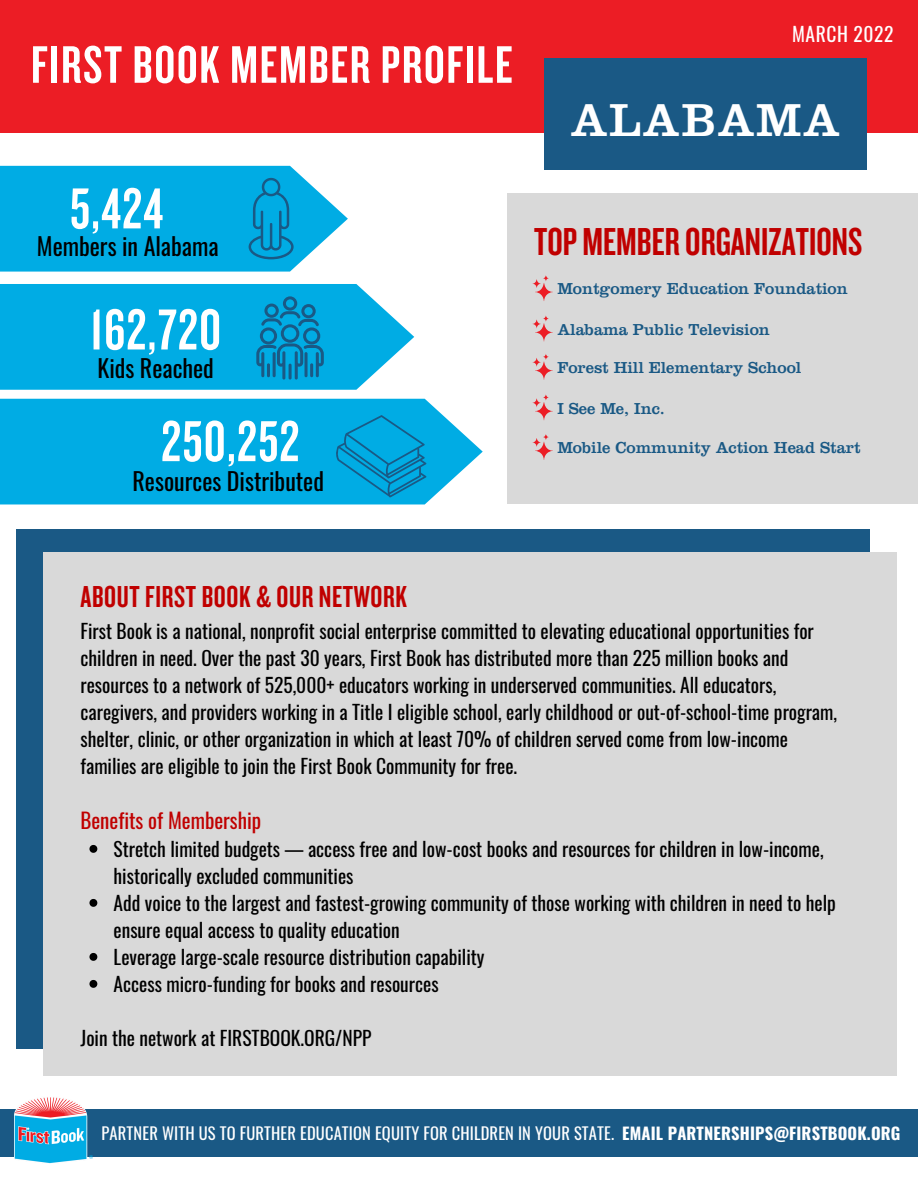
<style>
.page{position:relative;width:918px;height:1188px;background:#fff}
.page>*{position:absolute;margin:0;border:0;box-sizing:border-box;transform-origin:0 0}
.t1{font:60px "Knockout 48 Featherweight";letter-spacing:.02em;color:#fff}
.t2{font:54.9px "Knockout 48 Featherweight";letter-spacing:.03em;color:#fff}
.t3{font:48px "Clarendon LT Std";letter-spacing:.03em;color:#fff}
.t4{font:40.5px "Knockout 48 Featherweight";color:#c00000}
.t5{font:31.5px "Knockout 48 Featherweight";letter-spacing:.02em;color:#c00000}
.t6{font:24px "Oswald";color:#000}
.t7{font:21px "Oswald";color:#c00000}
.t8{font:19.5px/27px "Oswald";color:#000}
.t9{font:19.5px "Oswald";letter-spacing:.03em;color:#fff}
.t10{font:16.5px "Clarendon LT Std";color:#1a5985}
.t11{font:16.5px "Oswald";letter-spacing:.01em;color:#fff}
.s1{font-weight:700}
</style>
<div class="page">
<div style="left:0;top:0;width:918px;height:133px;background:#ec1d25"></div>
<div style="left:0;top:1109px;width:918px;height:48px;background:#1a5985"></div>
<img style="left:14px;top:1097px;width:78px;height:67px">
<div style="left:544px;top:58px;width:323px;height:112px;background:#1a5985"></div>
<svg style="left:0;top:284px;width:414px;height:106px;background:#14b2e6"></svg>
<svg style="left:0;top:399px;width:483px;height:105px;background:#11b1e5"></svg>
<svg style="left:0;top:166px;width:348px;height:106px;background:#16b0e3"></svg>
<svg style="left:256px;top:296px;width:68px;height:84px;background:#088fc3"></svg>
<div style="left:507px;top:193px;width:411px;height:311px;background:#d9d9d9"></div>
<svg style="left:532px;top:275px;width:21px;height:26px"></svg>
<svg style="left:532px;top:316px;width:21px;height:25px"></svg>
<svg style="left:532px;top:354px;width:21px;height:26px"></svg>
<svg style="left:532px;top:394px;width:21px;height:26px"></svg>
<svg style="left:532px;top:434px;width:21px;height:26px"></svg>
<div style="left:16px;top:529px;width:854px;height:520px;background:#1a5985"></div>
<div style="left:43px;top:552px;width:854px;height:524px;background:#d9d9d9"></div>
<svg style="left:89px;top:845px;width:8px;height:8px"></svg>
<svg style="left:89px;top:899px;width:8px;height:8px"></svg>
<svg style="left:89px;top:953px;width:8px;height:8px"></svg>
<svg style="left:89px;top:980px;width:8px;height:8px"></svg>
<svg style="left:334px;top:415px;width:92px;height:82px;background:#039fd5"></svg>
<p class="t2" style="left:31px;top:39px;width:483px">FIRST BOOK MEMBER PROFILE</p>
<p class="t1" style="left:70px;top:180px;width:95px">5,424</p>
<p class="t6" style="left:37px;top:228px;width:183px">Members in Alabama</p>
<p class="t1" style="left:90px;top:301px;width:133px">162,720</p>
<p class="t6" style="left:97px;top:350px;width:118px">Kids Reached</p>
<p class="t1" style="left:161px;top:413px;width:140px">250,252</p>
<p class="t6" style="left:132px;top:463px;width:193px">Resources Distributed</p>
<p class="t9" style="left:792px;top:19px;width:103px">MARCH 2022</p>
<p class="t3" style="left:570px;top:104px;width:271px">ALABAMA</p>
<p class="t4" style="left:534px;top:223px;width:330px">TOP MEMBERORGANIZATIONS</p>
<p class="t10" style="left:557px;top:283px;width:292px">Montgomery Education Foundation</p>
<p class="t10" style="left:557px;top:324px;width:214px">Alabama Public Television</p>
<p class="t10" style="left:557px;top:362px;width:246px">Forest Hill Elementary School</p>
<p class="t10" style="left:557px;top:403px;width:109px">I See Me, Inc.</p>
<p class="t10" style="left:557px;top:442px;width:305px">Mobile Community Action Head Start</p>
<p class="t5" style="left:80px;top:582px;width:328px">ABOUT FIRSTBOOK &amp; OUR NETWORK</p>
<p class="t8" style="left:80px;top:617px;width:758px">First Book is a national, nonprofit social enterprise committed to elevating educational opportunities for children in need. Over the past 30 years, First Book has distributed more than 225 million books and resources to a network of 525,000+ educators working in underserved communities. All educators, caregivers, and providers working in a Title I eligible school, early childhood or out-of-school-time program, shelter, clinic, or other organization in which at least 70% of children served come from low-income families are eligible to join the First Book Community for free.</p>
<p class="t7" style="left:80px;top:804px;width:182px">Benefits of Membership</p>
<p class="t8" style="left:114px;top:835px;width:712px">Stretch limited budgets — access free and low-cost books and resources for children in low-income, historically excluded communities</p>
<p class="t8" style="left:114px;top:889px;width:724px">Add voice to the largest and fastest-growing community of those working with children in need to help ensure equal access to quality education</p>
<p class="t8" style="left:114px;top:943px;width:372px">Leverage large-scale resource distribution capability</p>
<p class="t8" style="left:114px;top:970px;width:327px">Access micro-funding for books and resources</p>
<p class="t8" style="left:80px;top:1024px;width:293px">Join the network at FIRSTBOOK.ORG/NPP</p>
<p class="t11" style="left:102px;top:1120px;width:800px">PARTNER WITH US TO FURTHER EDUCATION EQUITY FOR CHILDREN IN YOUR STATE. <span class="s1">EMAIL PARTNERSHIPS@FIRSTBOOK.ORG</span></p>
</div>
